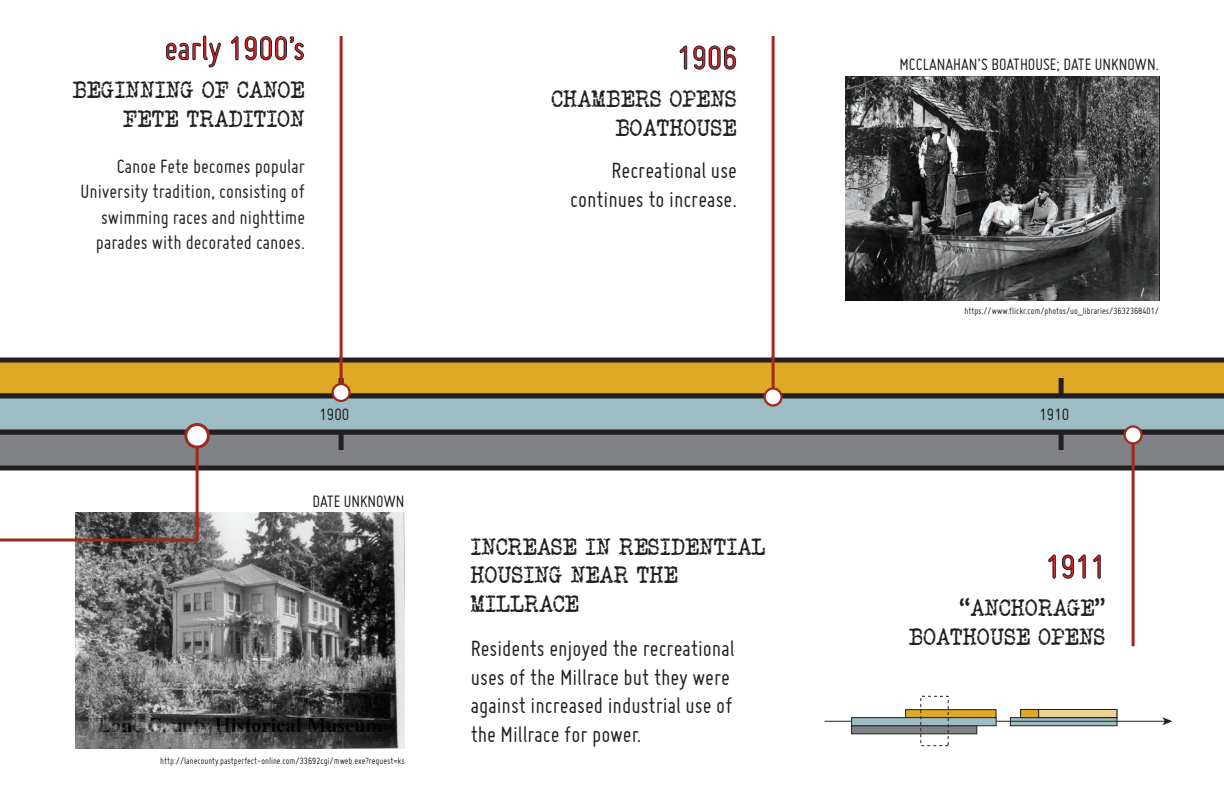
<style>
.page{position:relative;width:1224px;height:792px;background:#fff}
.page>*{position:absolute;margin:0;border:0;box-sizing:border-box;transform-origin:0 0}
.t1{font:36px "Miso";color:#ee1d23}
.t2{font:24px/28.8px "Miso";color:#231f20}
.t3{font:24px/28.8px "Veteran Typewriter";color:#231f20;text-align:right}
.t4{font:21px/25.2px "Miso";color:#231f20;text-align:right}
.t5{font:18px "Miso";color:#231f20}
.t6{font:10px "Miso";color:#231f20}
</style>
<div class="page">
<img style="left:75px;top:512px;width:330px;height:236px">
<svg style="left:0;top:358px;width:1224px;height:36px;background:#c29424"></svg>
<svg style="left:210px;top:434px;width:1014px;height:36px;background:#727376"></svg>
<div style="left:1059px;top:378px;width:5px;height:72px;background:#231f20"></div>
<div style="left:339px;top:378px;width:5px;height:72px;background:#231f20"></div>
<svg style="left:0;top:394px;width:1224px;height:40px;background:#829ba1"></svg>
<svg style="left:0;top:423px;width:210px;height:120px"></svg>
<hr style="left:340px;top:36px;width:3px;height:357px;background:#a2281d">
<svg style="left:332px;top:383px;width:19px;height:19px"></svg>
<svg style="left:166px;top:35px;width:55px;height:33px"></svg>
<svg style="left:231px;top:36px;width:73px;height:25px"></svg>
<hr style="left:772px;top:36px;width:3px;height:361px;background:#a2281d">
<svg style="left:764px;top:387px;width:19px;height:20px"></svg>
<svg style="left:679px;top:45px;width:57px;height:25px"></svg>
<hr style="left:1132px;top:434px;width:3px;height:212px;background:#a2281d">
<svg style="left:1124px;top:425px;width:19px;height:20px"></svg>
<svg style="left:1048px;top:554px;width:8px;height:25px"></svg>
<svg style="left:1062px;top:554px;width:24px;height:25px"></svg>
<svg style="left:1093px;top:554px;width:8px;height:25px"></svg>
<img style="left:845px;top:76px;width:314px;height:225px">
<div style="left:1038px;top:709px;width:79px;height:9px;background:#eed492"></div>
<div style="left:905px;top:710px;width:91px;height:8px;background:#dea925"></div>
<div style="left:851px;top:726px;width:126px;height:8px;background:#808285;border:1px solid #231f20"></div>
<svg style="left:1010px;top:717px;width:107px;height:9px"></svg>
<hr style="left:825px;top:721px;width:340px;height:1px;background:#231f20">
<svg style="left:1162px;top:717px;width:10px;height:8px"></svg>
<div style="left:851px;top:717px;width:145px;height:9px;background:#9dbdc5;border:1px solid #231f20"></div>
<div style="left:1038px;top:709px;width:79px;height:9px;border:1px solid #231f20"></div>
<div style="left:920px;top:696px;width:29px;height:50px;border:1px dashed #231f20"></div>
<div style="left:1020px;top:709px;width:19px;height:9px;background:#dea925;border:1px solid #231f20"></div>
<h1 class="t1" style="left:165px;top:28px;width:142px">early 1900’s</h1>
<p class="t3" style="left:73px;top:75px;width:234px">BEGINNING OF CANOE<br>FETE TRADITION</p>
<p class="t4" style="left:81px;top:154px;width:226px">Canoe Fete becomes popular<br>University tradition, consisting of swimming races and nighttime parades with decorated canoes.</p>
<h1 class="t1" style="left:677px;top:38px;width:61px">1906</h1>
<p class="t3" style="left:552px;top:84px;width:187px">CHAMBERS OPENS<br>BOATHOUSE</p>
<p class="t2" style="left:570px;top:156px;width:168px;text-align:right">Recreational use continues to increase.</p>
<p class="t5" style="left:900px;top:54px;width:261px">MCCLANAHAN’S BOATHOUSE; DATE UNKNOWN.</p>
<p class="t6" style="left:965px;top:305px;width:196px">https://www.flickr.com/photos/uo_libraries/3632368401/</p>
<p class="t5" style="left:320px;top:405px;width:31px">1900</p>
<p class="t5" style="left:1040px;top:405px;width:31px">1910</p>
<p class="t5" style="left:312px;top:492px;width:94px">DATE UNKNOWN</p>
<p class="t3" style="left:471px;top:532px;width:297px;text-align:left">INCREASE IN RESIDENTIAL<br>HOUSING NEAR THE<br>MILLRACE</p>
<p class="t2" style="left:471px;top:633px;width:265px">Residents enjoyed the recreational uses of the Millrace but they were against increased industrial use of the Millrace for power.</p>
<h1 class="t1" style="left:1046px;top:547px;width:61px">1911</h1>
<p class="t3" style="left:909px;top:593px;width:198px">“ANCHORAGE”<br>BOATHOUSE OPENS</p>
<p class="t6" style="left:160px;top:755px;width:246px">http://lanecounty.pastperfect-online.com/33692cgi/mweb.exe?request=ks</p>
</div>
